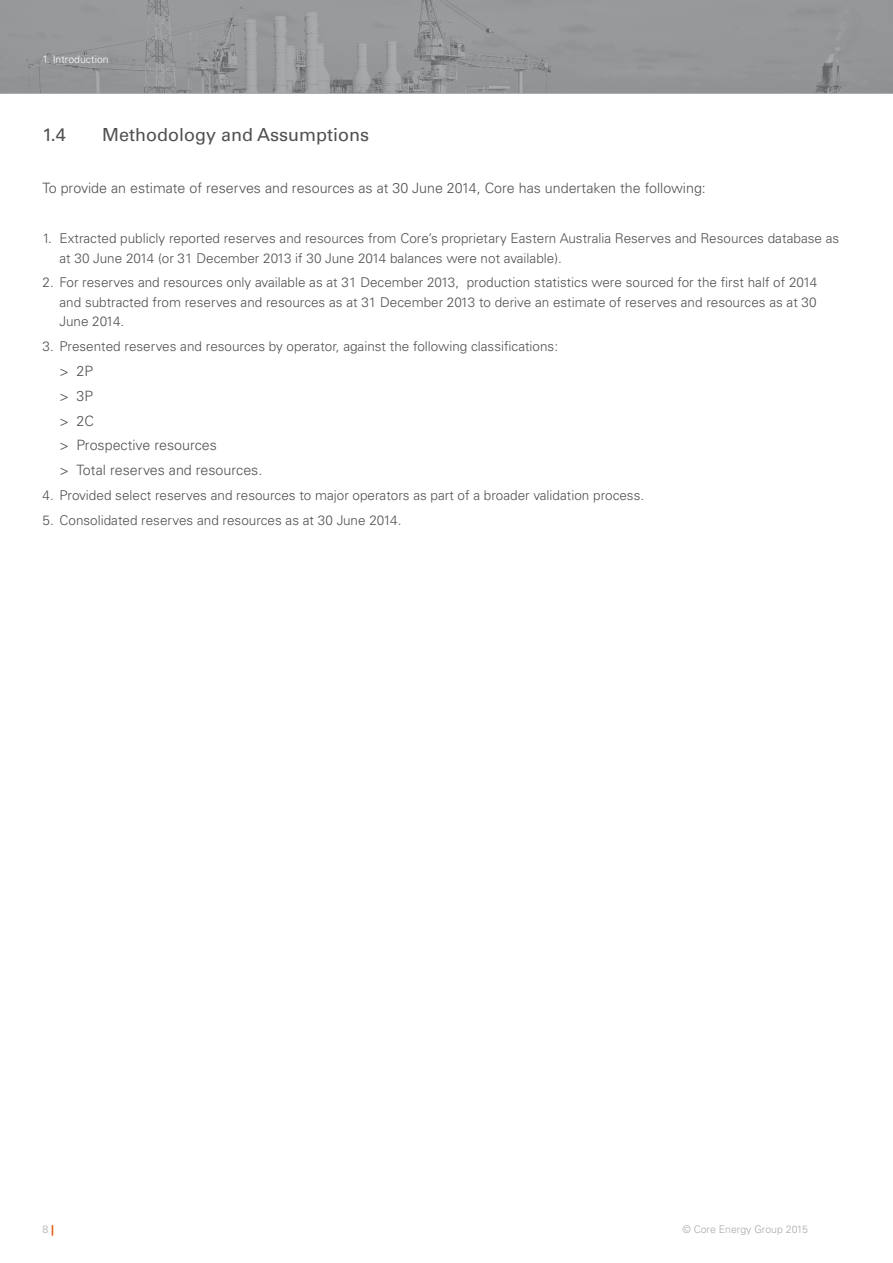
<style>
.page{position:relative;width:893px;height:1263px;background:#fff}
.page>*{position:absolute;margin:0;border:0;box-sizing:border-box;transform-origin:0 0}
.t1{font:18px "Univers LT Std";color:#515151}
.Body{font:300 14.25px "Univers LT Std";color:#515151}
.t2{font:300 13.5px/19.5px "Univers LT Std";color:#515151}
.t3{font:300 10.5px "Univers LT Std";color:#a9aaab}
.t4{font:300 10.5px "Univers LT Std";color:#fff}
.s1{font-weight:700;color:#e35205}
</style>
<div class="page">
<svg style="left:0;top:0;width:893px;height:94px;background:#949698"></svg>
<p class="t4" style="left:43px;top:53px;width:68px">1. Introduction</p>
<p class="t1" style="left:43px;top:124px;width:25px">1.4</p>
<p class="t1" style="left:102px;top:124px;width:269px">Methodology and Assumptions</p>
<p class="Body" style="left:43px;top:180px;width:665px">To provide an estimate of reserves and resources as at 30 June 2014, Core has undertaken the following:</p>
<p class="t2" style="left:60px;top:229px;width:781px;text-indent:-17px">1. Extracted publicly reported reserves and resources from Core’s proprietary Eastern Australia Reserves and Resources database as at 30 June 2014 (or 31 December 2013 if 30 June 2014 balances were not available).</p>
<p class="t2" style="left:60px;top:273px;width:759px;text-align:justify;text-indent:-17px">2. For reserves and resources only available as at 31 December 2013, production statistics were sourced for the first half of 2014 and subtracted from reserves and resources as at 31 December 2013 to derive an estimate of reserves and resources as at 30<br>June 2014.</p>
<p class="t2" style="left:43px;top:337px;width:517px">3. Presented reserves and resources by operator, against the following classifications:</p>
<p class="Body" style="left:60px;top:362px;width:35px">&gt; 2P</p>
<p class="Body" style="left:60px;top:387px;width:35px">&gt; 3P</p>
<p class="Body" style="left:60px;top:412px;width:36px">&gt; 2C</p>
<p class="Body" style="left:60px;top:437px;width:159px">&gt; Prospective resources</p>
<p class="Body" style="left:60px;top:462px;width:204px">&gt; Total reserves and resources.</p>
<p class="t2" style="left:43px;top:486px;width:603px">4. Provided select reserves and resources to major operators as part of a broader validation process.</p>
<p class="t2" style="left:43px;top:510px;width:360px">5. Consolidated reserves and resources as at 30 June 2014.</p>
<p class="t3" style="left:43px;top:1223px;width:13px">8 <span class="s1">|</span></p>
<p class="t3" style="left:682px;top:1223px;width:127px">© Core Energy Group 2015</p>
</div>
